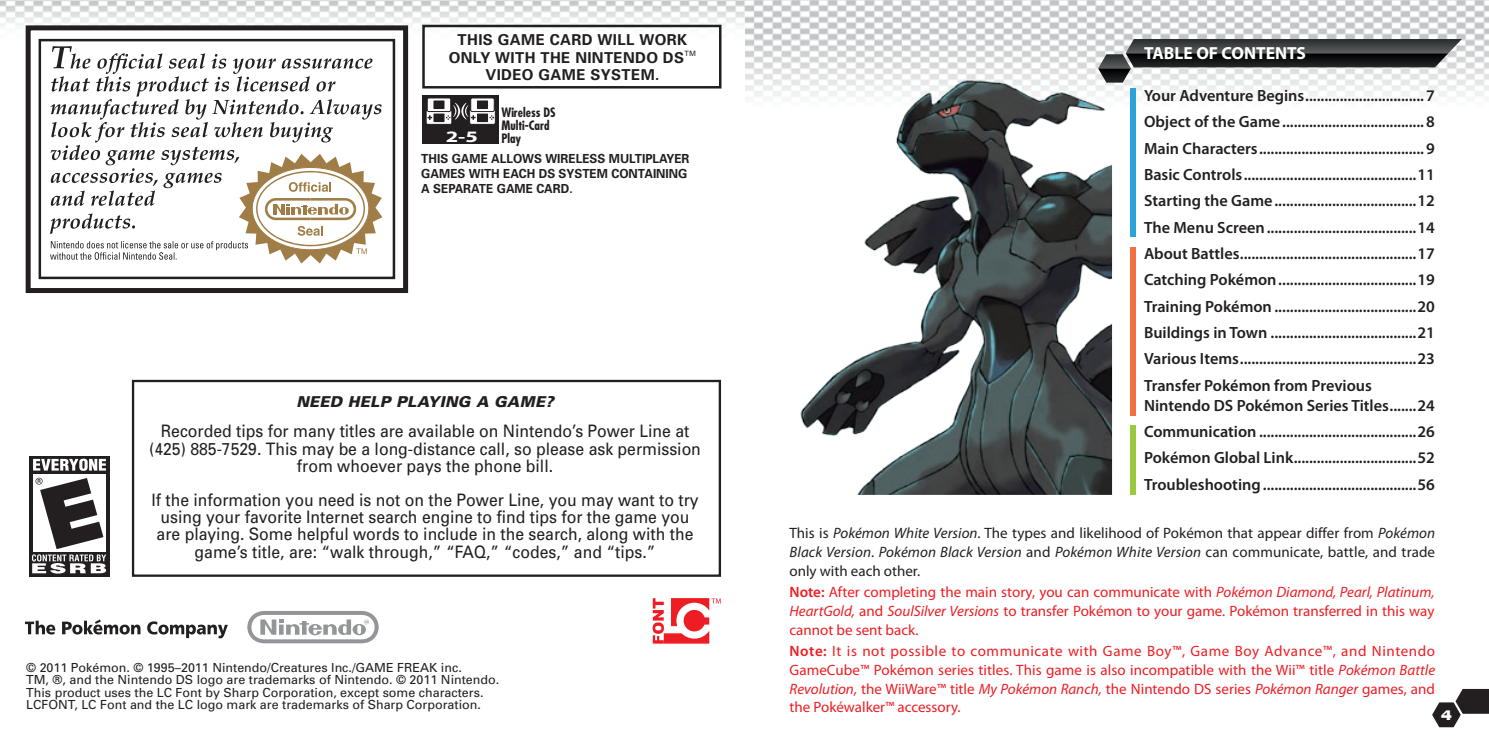
<style>
.page{position:relative;width:1489px;height:745px;background:#fff}
.page>*{position:absolute;margin:0;border:0;box-sizing:border-box;transform-origin:0 0}
.t1{font:700 17.5px "Myriad Pro";color:#fff}
.t2{font:17.25px/17.2px "Univers";color:#231f20;text-align:center;scale:.92 1}
.t3{font:600 16.25px/26.2px "Myriad Pro";color:#231f20;text-align:justify}
.t4{font:700 16px "Myriad";color:#fff;scale:1.41 1}
.t5{font:15px/18.8px "Myriad Pro";color:#ee1d23;text-align:justify}
.t6{font:15px/18.8px "Myriad Pro";letter-spacing:.005em;color:#231f20;text-align:justify}
.t7{font:700 15px/17.5px "Univers";letter-spacing:.025em;color:#231f20;text-align:center}
.t8{font:italic 900 15px "Univers";letter-spacing:.02em;color:#231f20}
.t9{font:15px "Serpentine ICG Bold";color:#fff;scale:.87 1}
.t10{font:12.5px/12.5px "Univers";color:#231f20}
.t11{font:700 12.5px/15px "Univers";color:#231f20;scale:.95 1}
.t12{font:700 condensed 12.5px/12.5px "Futura";color:#231f20}
.s1{font-style:italic}
.s2{font-weight:600}
</style>
<div class="page">
<img style="left:744px;top:0;width:744px;height:728px">
<img style="left:0;top:0;width:744px;height:644px">
<img style="left:789px;top:69px;width:322px;height:425px">
<svg style="left:1431px;top:688px;width:57px;height:38px"></svg>
<div style="left:1129px;top:89px;width:6px;height:148px;background:#2aa2db"></div>
<div style="left:1129px;top:247px;width:6px;height:168px;background:#f36f42"></div>
<div style="left:1129px;top:424px;width:6px;height:70px;background:#99ca3b"></div>
<svg style="left:1098px;top:39px;width:363px;height:44px"></svg>
<div style="left:422px;top:96px;width:77px;height:48px;background:#231f20"></div>
<svg style="left:426px;top:110px;width:26px;height:14px"></svg>
<div style="left:425px;top:109px;width:27px;height:16px;border:1px solid #231f20;border-radius:2px"></div>
<svg style="left:427px;top:115px;width:5px;height:5px"></svg>
<div style="left:433px;top:113px;width:11px;height:9px;background:#231f20"></div>
<div style="left:427px;top:98px;width:24px;height:13px;background:#fff;border-radius:2px"></div>
<div style="left:426px;top:97px;width:25px;height:15px;border:1px solid #231f20;border-radius:2px"></div>
<div style="left:433px;top:100px;width:11px;height:9px;background:#231f20"></div>
<svg style="left:469px;top:110px;width:26px;height:14px"></svg>
<div style="left:469px;top:109px;width:27px;height:16px;border:1px solid #231f20;border-radius:2px"></div>
<div style="left:477px;top:113px;width:11px;height:9px;background:#231f20"></div>
<div style="left:470px;top:98px;width:24px;height:13px;background:#fff;border-radius:2px"></div>
<div style="left:470px;top:97px;width:24px;height:15px;border:1px solid #231f20;border-radius:2px"></div>
<div style="left:477px;top:100px;width:11px;height:9px;background:#231f20"></div>
<svg style="left:446px;top:103px;width:29px;height:17px"></svg>
<svg style="left:489px;top:115px;width:5px;height:5px"></svg>
<svg style="left:29px;top:455px;width:80px;height:121px;fill:#231f20"></svg>
<div style="left:33px;top:474px;width:72px;height:77px;background:#fff"></div>
<svg style="left:35px;top:477px;width:68px;height:71px"></svg>
<svg style="left:33px;top:458px;width:73px;height:12px"></svg>
<svg style="left:32px;top:554px;width:74px;height:19px"></svg>
<svg style="left:247px;top:610px;width:131px;height:33px"></svg>
<svg style="left:25px;top:620px;width:30px;height:14px"></svg>
<svg style="left:147px;top:621px;width:81px;height:17px"></svg>
<svg style="left:62px;top:619px;width:78px;height:15px"></svg>
<div style="left:422px;top:25px;width:299px;height:63px;border:2px solid #231f20"></div>
<div style="left:26px;top:25px;width:382px;height:268px;background:#fff;border:5px solid #231f20"></div>
<div style="left:39px;top:39px;width:356px;height:240px;border:2px solid #231f20"></div>
<svg style="left:50px;top:46px;width:332px;height:217px"></svg>
<svg style="left:652px;top:597px;width:69px;height:46px"></svg>
<div style="left:132px;top:379px;width:589px;height:197px;border:2px solid #231f20"></div>
<svg style="left:678px;top:34px;width:9px;height:11px"></svg>
<p class="t7" style="left:449px;top:30px;width:249px">THIS GAME CARD WILL WORK<br>ONLY WITH THE NINTENDO DS<sup>TM<br></sup>VIDEO GAME SYSTEM.</p>
<p class="t12" style="left:501px;top:106px;width:56px">Wireless DS<br>Multi-Card<br>Play</p>
<p class="t11" style="left:421px;top:150px;width:284px">THIS GAME ALLOWS WIRELESS MULTIPLAYER<br>GAMES WITH EACH DS SYSTEM CONTAINING<br>A SEPARATE GAME CARD.</p>
<p class="t4" style="left:446px;top:128px;width:24px">2-5</p>
<p class="t8" style="left:296px;top:392px;width:259px">NEED HELP PLAYING A GAME?</p>
<p class="t2" style="left:149px;top:422px;width:601px">Recorded tips for many titles are available on Nintendo’s Power Line at (425) 885-7529. This may be a long-distance call, so please ask permission from whoever pays the phone bill.</p>
<p class="t2" style="left:151px;top:490px;width:596px">If the information you need is not on the Power Line, you may want to try using your favorite Internet search engine to find tips for the game you are playing. Some helpful words to include in the search, along with the game’s title, are: “walk through,” “FAQ,” “codes,” and “tips.”</p>
<p class="t10" style="left:26px;top:660px;width:474px">© 2011 Pokémon. © 1995–2011 Nintendo/Creatures Inc./GAME FREAK inc.<br>TM, ®, and the Nintendo DS logo are trademarks of Nintendo. © 2011 Nintendo.<br>This product uses the LC Font by Sharp Corporation, except some characters.<br>LCFONT, LC Font and the LC logo mark are trademarks of Sharp Corporation.</p>
<p class="t1" style="left:1143px;top:44px;width:163px">TABLE OF CONTENTS</p>
<p class="t3" style="left:1143px;top:83px;width:292px">Your Adventure Begins...............................7<br>Object of the Game.....................................8<br>Main Characters...........................................9<br>Basic Controls.............................................11<br>Starting the Game.....................................12<br>The Menu Screen.......................................14<br>About Battles..............................................17<br>Catching Pokémon....................................19<br>Training Pokémon .....................................20<br>Buildings in Town ......................................21<br>Various Items..............................................23<br>Transfer Pokémon from Previous</p>
<p class="t3" style="left:1143px;top:392px;width:292px">Nintendo DS Pokémon Series Titles.......24<br>Communication .........................................26<br>Pokémon Global Link................................52<br>Troubleshooting........................................56</p>
<p class="t6" style="left:789px;top:523px;width:647px">This is <span class="s1">Pokémon White Version</span>. The types and likelihood of Pokémon that appear differ from <span class="s1">Pokémon Black Version</span>. <span class="s1">Pokémon Black Version</span> and <span class="s1">Pokémon White Version</span> can communicate, battle, and trade only with each other.</p>
<p class="t5" style="left:789px;top:582px;width:646px"><span class="s2">Note:</span> After completing the main story, you can communicate with <span class="s1">Pokémon Diamond, Pearl, Platinum, HeartGold,</span> and <span class="s1">SoulSilver Versions</span> to transfer Pokémon to your game. Pokémon transferred in this way cannot be sent back.</p>
<p class="t5" style="left:789px;top:641px;width:647px"><span class="s2">Note:</span> It is not possible to communicate with Game Boy™, Game Boy Advance™, and Nintendo GameCube™ Pokémon series titles. This game is also incompatible with the Wii™ title <span class="s1">Pokémon Battle Revolution,</span> the WiiWare™ title <span class="s1">My Pokémon Ranch,</span> the Nintendo DS series <span class="s1">Pokémon Ranger</span> games, and the Pokéwalker™ accessory.</p>
<p class="t9" style="left:1440px;top:705px;width:14px">4</p>
</div>
